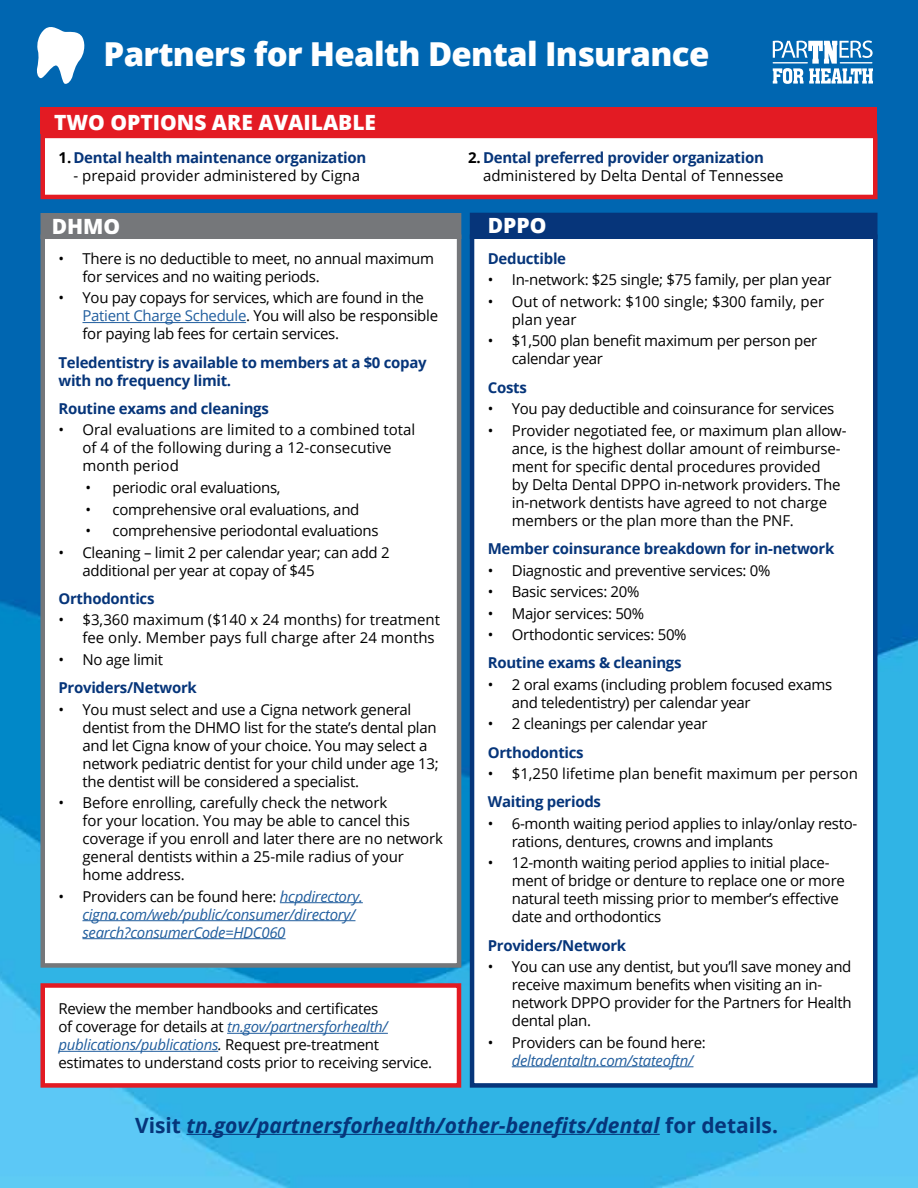
<style>
.page{position:relative;width:918px;height:1188px;background:#fff}
.page>*{position:absolute;margin:0;border:0;box-sizing:border-box;transform-origin:0 0}
.t1{font:800 33px "Open Sans";letter-spacing:-.02em;color:#fff}
.t2{font:italic 700 21px "Open Sans";color:#06357a}
.t3{font:800 21px "Open Sans";color:#fff}
.t4{font:15px/18px "Open Sans";letter-spacing:-.02em;color:#000}
.t5{font:15px/18px "Open Sans";color:#000}
.t6{font:700 15px/18px "Open Sans";letter-spacing:-.02em;color:#06357a}
.t7{font:italic 15px/18px "Open Sans";letter-spacing:-.02em;color:#215e9e}
.s1{color:#000}
.s2{color:#215e9e}
.s3{font-style:normal;color:#000}
.s4{font-style:italic;color:#215e9e}
.s5{font-style:italic}
.s6{font-weight:700}
.s7{font-weight:700;color:#06357a}
.s8{font-style:normal}
</style>
<div class="page">
<img style="left:0;top:0;width:918px;height:1187px">
<svg style="left:773px;top:41px;width:100px;height:43px"></svg>
<div style="left:43px;top:136px;width:832px;height:61px;background:#fff"></div>
<div style="left:40px;top:134px;width:838px;height:65px;border:4px solid #e31b23"></div>
<div style="left:43px;top:986px;width:416px;height:99px;background:#fff"></div>
<hr style="left:227px;top:1033px;width:161px;height:1px;background:#215e9e">
<hr style="left:58px;top:1051px;width:160px;height:1px;background:#215e9e">
<div style="left:40px;top:983px;width:421px;height:105px;border:4px solid #e31b23"></div>
<div style="left:43px;top:237px;width:416px;height:728px;background:#fff"></div>
<hr style="left:82px;top:322px;width:164px;height:1px;background:#215e9e">
<hr style="left:280px;top:902px;width:83px;height:1px;background:#215e9e">
<hr style="left:82px;top:920px;width:273px;height:1px;background:#215e9e">
<hr style="left:82px;top:938px;width:204px;height:1px;background:#215e9e">
<div style="left:40px;top:234px;width:421px;height:734px;border:4px solid #75777a"></div>
<div style="left:43px;top:215px;width:416px;height:22px;background:#75777a"></div>
<div style="left:40px;top:213px;width:421px;height:26px;border:4px solid #75777a"></div>
<div style="left:472px;top:237px;width:403px;height:848px;background:#fff"></div>
<hr style="left:512px;top:1066px;width:181px;height:1px;background:#215e9e">
<div style="left:470px;top:234px;width:408px;height:854px;border:4px solid #06357a"></div>
<div style="left:472px;top:215px;width:403px;height:22px;background:#06357a"></div>
<div style="left:470px;top:213px;width:408px;height:26px;border:4px solid #06357a"></div>
<div style="left:40px;top:107px;width:838px;height:27px;background:#e31b23"></div>
<svg style="left:37px;top:27px;width:47px;height:57px"></svg>
<hr style="left:187px;top:1134px;width:473px;height:1px;background:#06357a">
<p class="t1" style="left:104px;top:29px;width:607px">Partners for Health Dental Insurance</p>
<p class="t3" style="left:54px;top:107px;width:324px">TWO OPTIONS ARE AVAILABLE</p>
<p class="t6" style="left:58px;top:148px;width:309px"><span class="s1">1.</span> Dental health maintenance organization</p>
<p class="t5" style="left:74px;top:166px;width:288px">- prepaid provider administered by Cigna</p>
<p class="t3" style="left:52px;top:210px;width:70px">DHMO</p>
<p class="t4" style="left:82px;top:249px;width:353px;text-indent:-24px">• There is no deductible to meet, no annual maximum for services and no waiting periods.</p>
<p class="t4" style="left:82px;top:289px;width:357px;text-indent:-24px">• You pay copays for services, which are found in the<br><span class="s2">Patient Charge Schedule</span>. You will also be responsible for paying lab fees for certain services.</p>
<p class="t6" style="left:58px;top:353px;width:370px">Teledentistry is available to members at a $0 copay with no frequency limit.</p>
<p class="t6" style="left:58px;top:399px;width:212px">Routine exams and cleanings</p>
<p class="t5" style="left:82px;top:421px;width:334px;text-indent:-24px">• Oral evaluations are limited to a combined total of 4 of the following during a 12-consecutive month period</p>
<p class="t4" style="left:86px;top:478px;width:197px">• periodic oral evaluations,</p>
<p class="t4" style="left:86px;top:500px;width:275px">• comprehensive oral evaluations, and</p>
<p class="t4" style="left:86px;top:521px;width:295px">• comprehensive periodontal evaluations</p>
<p class="t4" style="left:82px;top:543px;width:309px;text-indent:-24px">• Cleaning – limit 2 per calendar year; can add 2 additional per year at copay of $45</p>
<p class="t6" style="left:58px;top:589px;width:97px">Orthodontics</p>
<p class="t5" style="left:82px;top:610px;width:359px;text-indent:-24px">• $3,360 maximum ($140 x 24 months) for treatment fee only. Member pays full charge after 24 months</p>
<p class="t4" style="left:58px;top:650px;width:106px">• No age limit</p>
<p class="t6" style="left:58px;top:678px;width:140px">Providers/Network</p>
<p class="t4" style="left:82px;top:700px;width:358px;text-indent:-24px">• You must select and use a Cigna network general dentist from the DHMO list for the state’s dental plan and let Cigna know of your choice. You may select a network pediatric dentist for your child under age 13; the dentist will be considered a specialist.</p>
<p class="t4" style="left:82px;top:793px;width:362px;text-indent:-24px">• Before enrolling, carefully check the network<br>for your location. You may be able to cancel this coverage if you enroll and later there are no network general dentists within a 25-mile radius of your home address.</p>
<p class="t7" style="left:82px;top:887px;width:282px;text-indent:-24px"><span class="s3">• Providers can be found here:</span> hcpdirectory. cigna.com/web/public/consumer/directory/ search?consumerCode=HDC060</p>
<p class="t4" style="left:58px;top:999px;width:375px">Review the member handbooks and certificates<br>of coverage for details at <span class="s4">tn.gov/partnersforhealth/ publications/publications</span><span class="s5">.</span> Request pre-treatment estimates to understand costs prior to receiving service.</p>
<p class="t5" style="left:483px;top:148px;width:302px;text-indent:-15px"><span class="s6">2.</span> <span class="s7">Dental preferred provider organization </span>administered by Delta Dental of Tennessee</p>
<p class="t3" style="left:488px;top:210px;width:60px">DPPO</p>
<p class="t6" style="left:488px;top:249px;width:80px">Deductible</p>
<p class="t4" style="left:488px;top:271px;width:345px">• In-network: $25 single; $75 family, per plan year</p>
<p class="t5" style="left:512px;top:292px;width:314px;text-indent:-24px">• Out of network: $100 single; $300 family, per plan year</p>
<p class="t4" style="left:512px;top:332px;width:307px;text-indent:-24px">• $1,500 plan benefit maximum per person per calendar year</p>
<p class="t6" style="left:488px;top:378px;width:41px">Costs</p>
<p class="t4" style="left:488px;top:399px;width:348px">• You pay deductible and coinsurance for services</p>
<p class="t4" style="left:512px;top:421px;width:336px;text-indent:-24px">• Provider negotiated fee, or maximum plan allow&shy;ance, is the highest dollar amount of reimburse&shy;ment for specific dental procedures provided<br>by Delta Dental DPPO in-network providers. The in-network dentists have agreed to not charge members or the plan more than the PNF.</p>
<p class="t6" style="left:488px;top:539px;width:348px">Member coinsurance breakdown for in-network</p>
<p class="t4" style="left:488px;top:561px;width:284px">• Diagnostic and preventive services: 0%</p>
<p class="t4" style="left:488px;top:582px;width:153px">• Basic services: 20%</p>
<p class="t4" style="left:488px;top:604px;width:158px">• Major services: 50%</p>
<p class="t4" style="left:488px;top:625px;width:200px">• Orthodontic services: 50%</p>
<p class="t6" style="left:488px;top:653px;width:195px">Routine exams &amp; cleanings</p>
<p class="t4" style="left:512px;top:675px;width:322px;text-indent:-24px">• 2 oral exams (including problem focused exams and teledentistry) per calendar year</p>
<p class="t4" style="left:488px;top:715px;width:221px">• 2 cleanings per calendar year</p>
<p class="t6" style="left:488px;top:743px;width:97px">Orthodontics</p>
<p class="t5" style="left:488px;top:764px;width:372px">• $1,250 lifetime plan benefit maximum per person</p>
<p class="t6" style="left:488px;top:793px;width:115px">Waiting periods</p>
<p class="t4" style="left:512px;top:814px;width:347px;text-indent:-24px">• 6-month waiting period applies to inlay/onlay resto&shy;rations, dentures, crowns and implants</p>
<p class="t4" style="left:512px;top:854px;width:335px;text-indent:-24px">• 12-month waiting period applies to initial place&shy;ment of bridge or denture to replace one or more natural teeth missing prior to member’s effective date and orthodontics</p>
<p class="t6" style="left:488px;top:936px;width:140px">Providers/Network</p>
<p class="t4" style="left:512px;top:957px;width:341px;text-indent:-24px">• You can use any dentist, but you’ll save money and receive maximum benefits when visiting an in&shy;network DPPO provider for the Partners for Health dental plan.</p>
<p class="t7" style="left:512px;top:1033px;width:196px;text-indent:-24px"><span class="s3">• Providers can be found here: </span>deltadentaltn.com/stateoftn/</p>
<p class="t2" style="left:135px;top:1110px;width:644px"><span class="s8">Visit</span> tn.gov/partnersforhealth/other-benefits/dental <span class="s8">for details.</span></p>
</div>
